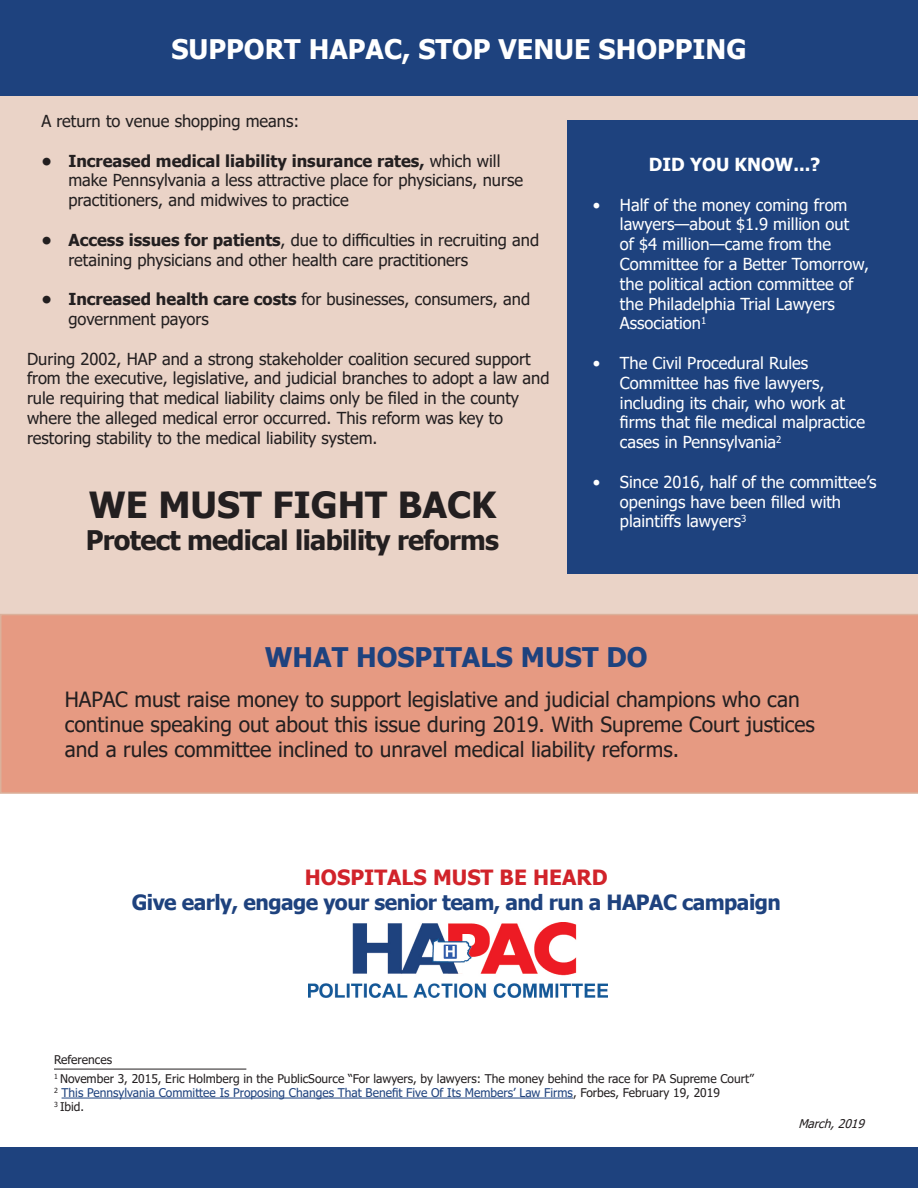
<style>
.page{position:relative;width:918px;height:1188px;background:#fff}
.page>*{position:absolute;margin:0;border:0;box-sizing:border-box;transform-origin:0 0}
.t1{font:700 36px "Tahoma";color:#231f20}
.t2{font:700 27px "Tahoma";letter-spacing:-.025em;color:#231f20}
.t3{font:700 27px "Tahoma";color:#fff}
.t4{font:700 27px "Tahoma";color:#1e427e}
.t5{font:21px/25.2px "Tahoma";color:#231f20}
.t6{font:700 21px "Tahoma";letter-spacing:-.025em;color:#1e427e}
.t7{font:700 21px "Tahoma";color:#d1232a}
.t8{font:700 18px "Tahoma";color:#fff}
.t9{font:16.5px/19.8px "Tahoma";color:#231f20}
.t10{font:16.5px/19.8px "Tahoma";color:#fff}
.t11{font:12px "Tahoma";color:#231f20}
.t12{font:12px "Tahoma";color:#1e427e}
.t13{font:italic 12px "Tahoma";color:#231f20}
.s1{font-weight:700}
.s2{color:#231f20}
</style>
<div class="page">
<div style="left:0;top:614px;width:918px;height:180px;background:#e69a82"></div>
<div style="left:0;top:95px;width:918px;height:519px;background:#ead3c7"></div>
<div style="left:0;top:0;width:918px;height:95px;background:#1e427e"></div>
<div style="left:567px;top:120px;width:351px;height:454px;background:#1e427e"></div>
<hr style="left:62px;top:1098px;width:511px;height:1px;background:#1e427e">
<hr style="left:54px;top:1069px;width:192px;height:1px;background:#231f20">
<div style="left:0;top:1148px;width:918px;height:40px;background:#1e427e"></div>
<img style="left:308px;top:923px;width:300px;height:75px">
<p class="t3" style="left:171px;top:30px;width:577px">SUPPORT HAPAC, STOP VENUE SHOPPING</p>
<p class="t9" style="left:41px;top:112px;width:259px">A return to venue shopping means:</p>
<p class="t9" style="left:68px;top:152px;width:456px;text-indent:-27px"><span class="s1">• Increased medical liability insurance rates,</span> which will make Pennsylvania a less attractive place for physicians, nurse practitioners, and midwives to practice</p>
<p class="t9" style="left:68px;top:231px;width:472px;text-indent:-27px"><span class="s1">• Access issues for patients</span>, due to difficulties in recruiting and retaining physicians and other health care practitioners</p>
<p class="t9" style="left:68px;top:290px;width:463px;text-indent:-27px"><span class="s1">• Increased health care costs</span> for businesses, consumers, and government payors</p>
<p class="t9" style="left:27px;top:350px;width:524px">During 2002, HAP and a strong stakeholder coalition secured support from the executive, legislative, and judicial branches to adopt a law and rule requiring that medical liability claims only be filed in the county where the alleged medical error occurred. This reform was key to restoring stability to the medical liability system.</p>
<p class="t1" style="left:89px;top:479px;width:409px">WE MUST FIGHT BACK</p>
<p class="t2" style="left:86px;top:521px;width:415px">Protect medical liability reforms</p>
<p class="t8" style="left:649px;top:152px;width:173px">DID YOU KNOW...?</p>
<p class="t10" style="left:620px;top:196px;width:251px;text-indent:-27px">• Half of the money coming from lawyers—about $1.9 million out<br>of $4 million—came from the<br>Committee for a Better Tomorrow, the political action committee of the Philadelphia Trial Lawyers<br>Association<sup>1</sup></p>
<p class="t10" style="left:620px;top:354px;width:247px;text-indent:-27px">• The Civil Procedural Rules<br>Committee has five lawyers, including its chair, who work at firms that file medical malpractice cases in Pennsylvania<sup>2</sup></p>
<p class="t10" style="left:620px;top:473px;width:258px;text-indent:-27px">• Since 2016, half of the committee’s openings have been filled with plaintiffs lawyers<sup>3</sup></p>
<p class="t4" style="left:265px;top:639px;width:384px">WHAT HOSPITALS MUST DO</p>
<p class="t5" style="left:65px;top:688px;width:752px">HAPAC must raise money to support legislative and judicial champions who can continue speaking out about this issue during 2019. With Supreme Court justices and a rules committee inclined to unravel medical liability reforms.</p>
<p class="t7" style="left:305px;top:862px;width:304px">HOSPITALS MUST BE HEARD</p>
<p class="t6" style="left:132px;top:887px;width:651px">Give early, engage your senior team, and run a HAPAC campaign</p>
<p class="t11" style="left:54px;top:1052px;width:60px">References</p>
<p class="t11" style="left:54px;top:1070px;width:702px"><sup>1</sup> November 3, 2015, Eric Holmberg in the PublicSource “For lawyers, by lawyers: The money behind the race for PA Supreme Court”</p>
<p class="t12" style="left:54px;top:1085px;width:667px"><sup>2</sup> This Pennsylvania Committee Is Proposing Changes That Benefit Five Of Its Members’ Law Firms<span class="s2">, Forbes, February 19, 2019</span></p>
<p class="t11" style="left:54px;top:1099px;width:32px"><sup>3</sup> Ibid.</p>
<p class="t13" style="left:798px;top:1115px;width:72px">March,2019</p>
</div>
